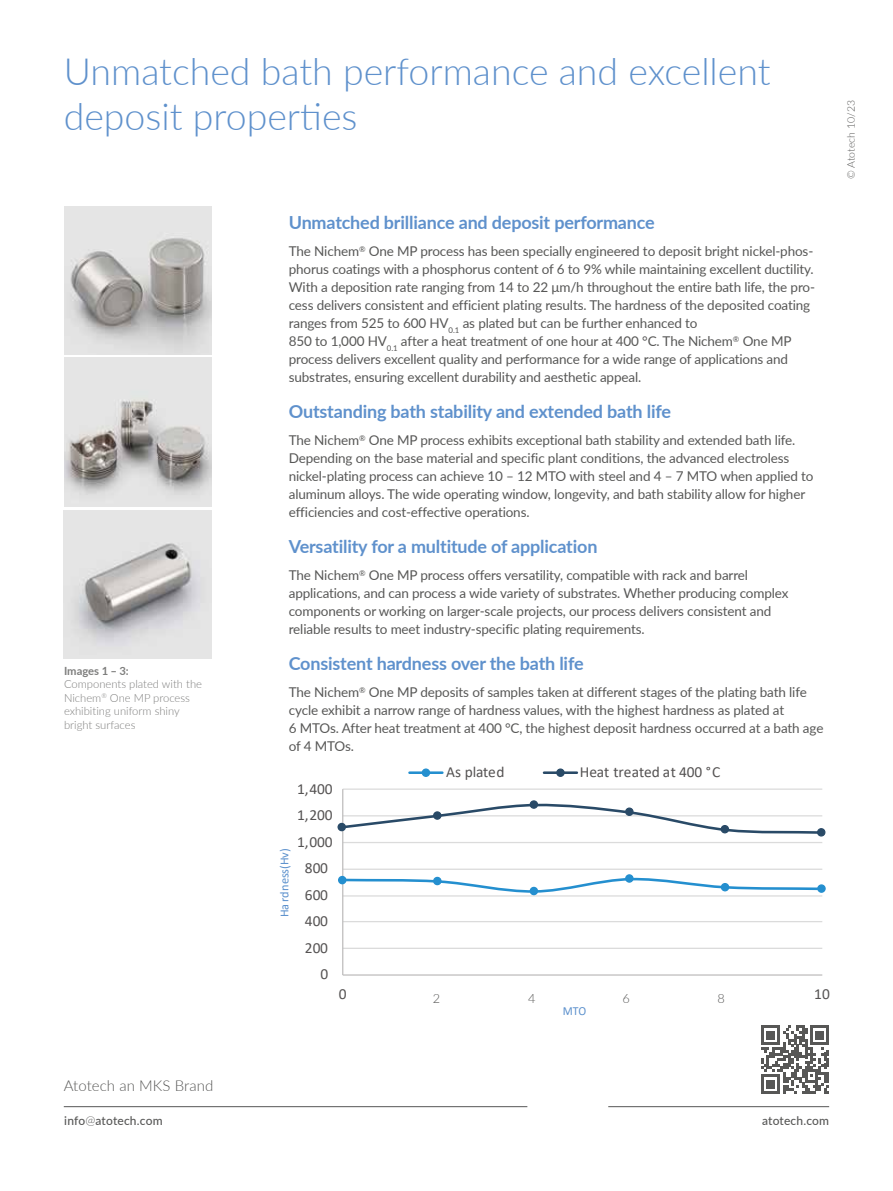
<style>
.page{position:relative;width:893px;height:1191px;background:#fff}
.page>*{position:absolute;margin:0;border:0;box-sizing:border-box;transform-origin:0 0}
.t1{font:300 37.5px/45px "Lato";color:#5f91cc}
.t2{font:700 18px "Lato";letter-spacing:-.01em;color:#5f91cc}
.t3{font:15.45px "Calibri";color:#555353}
.t4{font:300 15px "Lato";letter-spacing:.005em;color:#575756}
.t5{font:13.5px/18px "Lato";letter-spacing:-.01em;color:#575756}
.t6{font:300 12.75px "Lato";color:#575756}
.t7{font:12.3px "Calibri";color:#5b90cc}
.t8{font:12.3px "Calibri";color:#5b90cc;scale:.96 1}
.t9{font:500 12px "Lato";letter-spacing:.01em;color:#575756}
.t10{font:300 11.25px/13.5px "Lato";color:#7e7e7d}
.t11{font:700 11.25px "Lato";color:#7e7e7d}
.t12{font:300 10.5px "Lato";color:#575756}
.s1{font-weight:300}
</style>
<div class="page">
<hr style="left:608px;top:1106px;width:221px;height:1px;background:#575756">
<svg style="left:761px;top:1093px;width:68px;height:1px"></svg>
<svg style="left:761px;top:1025px;width:68px;height:68px"></svg>
<hr style="left:64px;top:1106px;width:463px;height:1px;background:#575756">
<img style="left:64px;top:206px;width:147px;height:148px">
<img style="left:64px;top:358px;width:147px;height:148px">
<img style="left:64px;top:510px;width:147px;height:148px">
<hr style="left:343px;top:788px;width:479px;height:1px;background:#dbdbdb">
<hr style="left:343px;top:842px;width:479px;height:1px;background:#dbdbdb">
<hr style="left:343px;top:868px;width:479px;height:2px;background:#dbdbdb">
<hr style="left:343px;top:895px;width:479px;height:1px;background:#dbdbdb">
<hr style="left:343px;top:921px;width:479px;height:1px;background:#dbdbdb">
<hr style="left:343px;top:947px;width:479px;height:2px;background:#dbdbdb">
<hr style="left:342px;top:789px;width:1px;height:186px;background:#bfbebe">
<hr style="left:343px;top:974px;width:479px;height:1px;background:#bfbebe">
<svg style="left:342px;top:876px;width:481px;height:17px"></svg>
<div style="left:339px;top:876px;width:7px;height:7px;background:#248fcf;border-radius:50%"></div>
<div style="left:338px;top:876px;width:8px;height:8px;border:1px solid #248fcf;border-radius:50%"></div>
<div style="left:434px;top:877px;width:7px;height:7px;background:#248fcf;border-radius:50%"></div>
<div style="left:433px;top:876px;width:9px;height:9px;border:1px solid #248fcf;border-radius:50%"></div>
<div style="left:530px;top:887px;width:7px;height:7px;background:#248fcf;border-radius:50%"></div>
<div style="left:530px;top:886px;width:8px;height:9px;border:1px solid #248fcf;border-radius:50%"></div>
<div style="left:626px;top:875px;width:7px;height:7px;background:#248fcf;border-radius:50%"></div>
<div style="left:625px;top:874px;width:9px;height:8px;border:1px solid #248fcf;border-radius:50%"></div>
<div style="left:721px;top:883px;width:8px;height:7px;background:#248fcf;border-radius:50%"></div>
<div style="left:721px;top:883px;width:8px;height:8px;border:1px solid #248fcf;border-radius:50%"></div>
<div style="left:818px;top:885px;width:7px;height:7px;background:#248fcf;border-radius:50%"></div>
<div style="left:817px;top:884px;width:9px;height:8px;border:1px solid #248fcf;border-radius:50%"></div>
<svg style="left:342px;top:802px;width:480px;height:34px"></svg>
<div style="left:338px;top:823px;width:7px;height:7px;background:#294a67;border-radius:50%"></div>
<div style="left:337px;top:823px;width:9px;height:8px;border:1px solid #294a67;border-radius:50%"></div>
<div style="left:434px;top:812px;width:7px;height:7px;background:#294a67;border-radius:50%"></div>
<div style="left:433px;top:811px;width:9px;height:8px;border:1px solid #294a67;border-radius:50%"></div>
<div style="left:530px;top:801px;width:7px;height:7px;background:#294a67;border-radius:50%"></div>
<div style="left:530px;top:800px;width:8px;height:8px;border:1px solid #294a67;border-radius:50%"></div>
<div style="left:626px;top:808px;width:7px;height:7px;background:#294a67;border-radius:50%"></div>
<div style="left:625px;top:807px;width:9px;height:9px;border:1px solid #294a67;border-radius:50%"></div>
<div style="left:721px;top:825px;width:7px;height:7px;background:#294a67;border-radius:50%"></div>
<div style="left:721px;top:825px;width:8px;height:8px;border:1px solid #294a67;border-radius:50%"></div>
<div style="left:818px;top:828px;width:7px;height:8px;background:#294a67;border-radius:50%"></div>
<div style="left:817px;top:828px;width:8px;height:8px;border:1px solid #294a67;border-radius:50%"></div>
<hr style="left:409px;top:771px;width:33px;height:3px;background:#248fcf">
<div style="left:422px;top:769px;width:7px;height:7px;background:#248fcf;border-radius:50%"></div>
<div style="left:422px;top:768px;width:8px;height:9px;border:1px solid #248fcf;border-radius:50%"></div>
<hr style="left:544px;top:771px;width:33px;height:3px;background:#294a67">
<div style="left:557px;top:769px;width:7px;height:7px;background:#294a67;border-radius:50%"></div>
<div style="left:556px;top:768px;width:9px;height:9px;border:1px solid #294a67;border-radius:50%"></div>
<h1 class="t1" style="left:64px;top:48px;width:708px">Unmatched bath performance and excellent deposit properties</h1>
<p class="t11" style="left:64px;top:662px;width:66px">Images 1 ̶ 3:</p>
<p class="t10" style="left:64px;top:677px;width:140px">Components plated with the<br>Nichem<sup>®</sup> One MP process exhibiting uniform shiny bright surfaces</p>
<h2 class="t2" style="left:289px;top:209px;width:368px">Unmatched brilliance and deposit performance</h2>
<p class="t5" style="left:289px;top:242px;width:528px">The Nichem<sup>®</sup> One MP process has been specially engineered to deposit bright nickel-phos&shy;phorus coatings with a phosphorus content of 6 to 9% while maintaining excellent ductility.<br>With a deposition rate ranging from 14 to 22 μm/h throughout the entire bath life, the pro&shy;cess delivers consistent and efficient plating results. The hardness of the deposited coating ranges from 525 to 600 HV<sub>0.1</sub> as plated but can be further enhanced to<br>850 to 1,000 HV<sub>0.1</sub> after a heat treatment of one hour at 400 °C. The Nichem<sup>®</sup> One MP process delivers excellent quality and performance for a wide range of applications and substrates, ensuring excellent durability and aesthetic appeal.</p>
<h2 class="t2" style="left:289px;top:398px;width:384px">Outstanding bath stability and extended bath life</h2>
<p class="t5" style="left:289px;top:431px;width:526px">The Nichem<sup>®</sup> One MP process exhibits exceptional bath stability and extended bath life.<br>Depending on the base material and specific plant conditions, the advanced electroless nickel-plating process can achieve 10 – 12 MTO with steel and 4 – 7 MTO when applied to aluminum alloys. The wide operating window, longevity, and bath stability allow for higher efficiencies and cost-effective operations.</p>
<h2 class="t2" style="left:289px;top:533px;width:310px">Versatility for a multitude of application</h2>
<p class="t5" style="left:289px;top:566px;width:501px">The Nichem<sup>®</sup> One MP process offers versatility, compatible with rack and barrel applications, and can process a wide variety of substrates. Whether producing complex components or working on larger-scale projects, our process delivers consistent and reliable results to meet industry-specific plating requirements.</p>
<h2 class="t2" style="left:289px;top:650px;width:296px">Consistent hardness over the bath life</h2>
<p class="t5" style="left:289px;top:683px;width:536px">The Nichem<sup>®</sup> One MP deposits of samples taken at different stages of the plating bath life cycle exhibit a narrow range of hardness values, with the highest hardness as plated at<br>6 MTOs. After heat treatment at 400 °C, the highest deposit hardness occurred at a bath age of 4 MTOs.</p>
<p class="t3" style="left:297px;top:778px;width:37px">1,400</p>
<p class="t3" style="left:297px;top:804px;width:37px">1,200</p>
<p class="t3" style="left:297px;top:831px;width:37px">1,000</p>
<p class="t7" style="left:276px;top:917px;width:70px;rotate:-90deg">Ha rdness(Hv)</p>
<p class="t3" style="left:305px;top:857px;width:25px">800</p>
<p class="t3" style="left:305px;top:884px;width:25px">600</p>
<p class="t3" style="left:305px;top:910px;width:25px">400</p>
<p class="t3" style="left:305px;top:937px;width:25px">200</p>
<p class="t3" style="left:320px;top:963px;width:9px">0</p>
<p class="t3" style="left:446px;top:760px;width:60px">As plated</p>
<p class="t3" style="left:580px;top:760px;width:142px">Heat treated at 400 °C</p>
<p class="t3" style="left:339px;top:983px;width:9px">0</p>
<p class="t3" style="left:814px;top:983px;width:17px">10</p>
<p class="t6" style="left:433px;top:990px;width:9px">2</p>
<p class="t6" style="left:528px;top:990px;width:9px">4</p>
<p class="t6" style="left:622px;top:990px;width:9px">6</p>
<p class="t6" style="left:717px;top:990px;width:9px">8</p>
<p class="t8" style="left:563px;top:1002px;width:26px">MTO</p>
<p class="t12" style="left:844px;top:179px;width:80px;rotate:-90deg">© Atotech 10/23</p>
<p class="t4" style="left:64px;top:1075px;width:151px">Atotech an MKS Brand</p>
<p class="t9" style="left:64px;top:1112px;width:100px">info<span class="s1">@</span>atotech.com</p>
<p class="t9" style="left:762px;top:1112px;width:69px">atotech.com</p>
</div>
